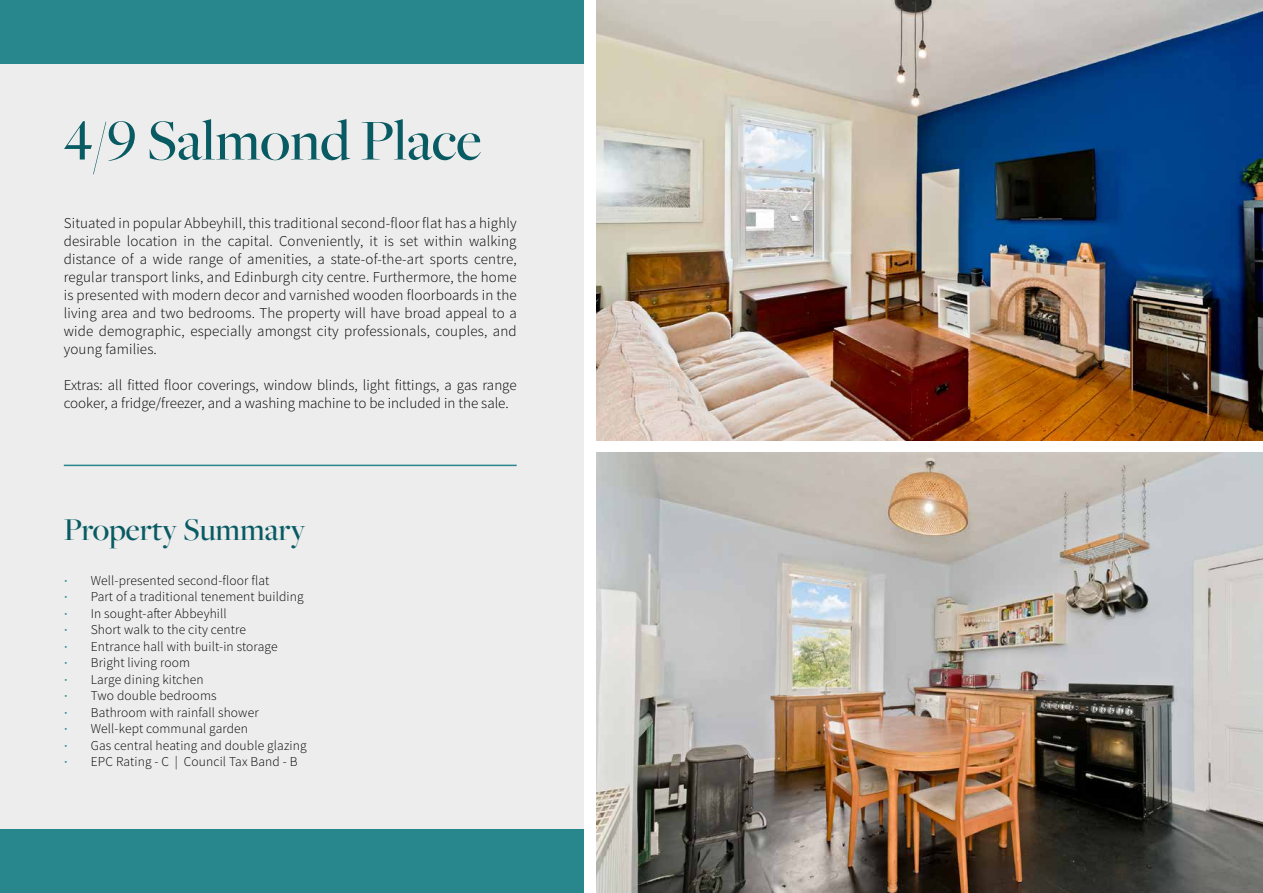
<style>
.page{position:relative;width:1263px;height:893px;background:#fff}
.page>*{position:absolute;margin:0;border:0;box-sizing:border-box;transform-origin:0 0}
.t1{font:500 60px "Freight Big Pro";color:#095b63}
.t2{font:500 33px "Freight Big Pro";color:#095b63}
.t3{font:300 15px/18px "Source Sans Pro";color:#000;text-align:justify}
.t4{font:300 13.5px "Source Sans Pro";letter-spacing:.01em;color:#000}
.s1{font-family:"Montserrat";font-size:15px;color:#28868d}
</style>
<div class="page">
<div style="left:0;top:0;width:584px;height:893px;background:#ededed"></div>
<img style="left:596px;top:0;width:667px;height:440px">
<img style="left:596px;top:453px;width:667px;height:440px">
<div style="left:0;top:0;width:584px;height:64px;background:#28868d"></div>
<div style="left:0;top:829px;width:584px;height:64px;background:#28868d"></div>
<hr style="left:64px;top:465px;width:453px;height:1px;background:#28868d">
<h1 class="t1" style="left:64px;top:101px;width:419px">4/9 Salmond Place</h1>
<p class="t3" style="left:64px;top:214px;width:454px">Situated in popular Abbeyhill, this traditional second-floor flat has a highly desirable location in the capital. Conveniently, it is set within walking distance of a wide range of amenities, a state-of-the-art sports centre, regular transport links, and Edinburgh city centre. Furthermore, the home is presented with modern decor and varnished wooden floorboards in the living area and two bedrooms. The property will have broad appeal to a wide demographic, especially amongst city professionals, couples, and young families.</p>
<p class="t3" style="left:64px;top:376px;width:454px">Extras: all fitted floor coverings, window blinds, light fittings, a gas range cooker, a fridge/freezer, and a washing machine to be included in the sale.</p>
<h2 class="t2" style="left:64px;top:507px;width:243px">Property Summary</h2>
<p class="t4" style="left:64px;top:572px;width:207px"><span class="s1">•</span> Well-presented second-floor flat</p>
<p class="t4" style="left:64px;top:588px;width:241px"><span class="s1">•</span> Part of a traditional tenement building</p>
<p class="t4" style="left:64px;top:605px;width:164px"><span class="s1">•</span> In sought-after Abbeyhill</p>
<p class="t4" style="left:64px;top:621px;width:184px"><span class="s1">•</span> Short walk to the city centre</p>
<p class="t4" style="left:64px;top:638px;width:215px"><span class="s1">•</span> Entrance hall with built-in storage</p>
<p class="t4" style="left:64px;top:654px;width:128px"><span class="s1">•</span> Bright living room</p>
<p class="t4" style="left:64px;top:671px;width:141px"><span class="s1">•</span> Large dining kitchen</p>
<p class="t4" style="left:64px;top:687px;width:154px"><span class="s1">•</span> Two double bedrooms</p>
<p class="t4" style="left:64px;top:704px;width:196px"><span class="s1">•</span> Bathroom with rainfall shower</p>
<p class="t4" style="left:64px;top:720px;width:186px"><span class="s1">•</span> Well-kept communal garden</p>
<p class="t4" style="left:64px;top:737px;width:244px"><span class="s1">•</span> Gas central heating and double glazing</p>
<p class="t4" style="left:64px;top:753px;width:235px"><span class="s1">•</span> EPC Rating - C | Council Tax Band - B</p>
</div>
